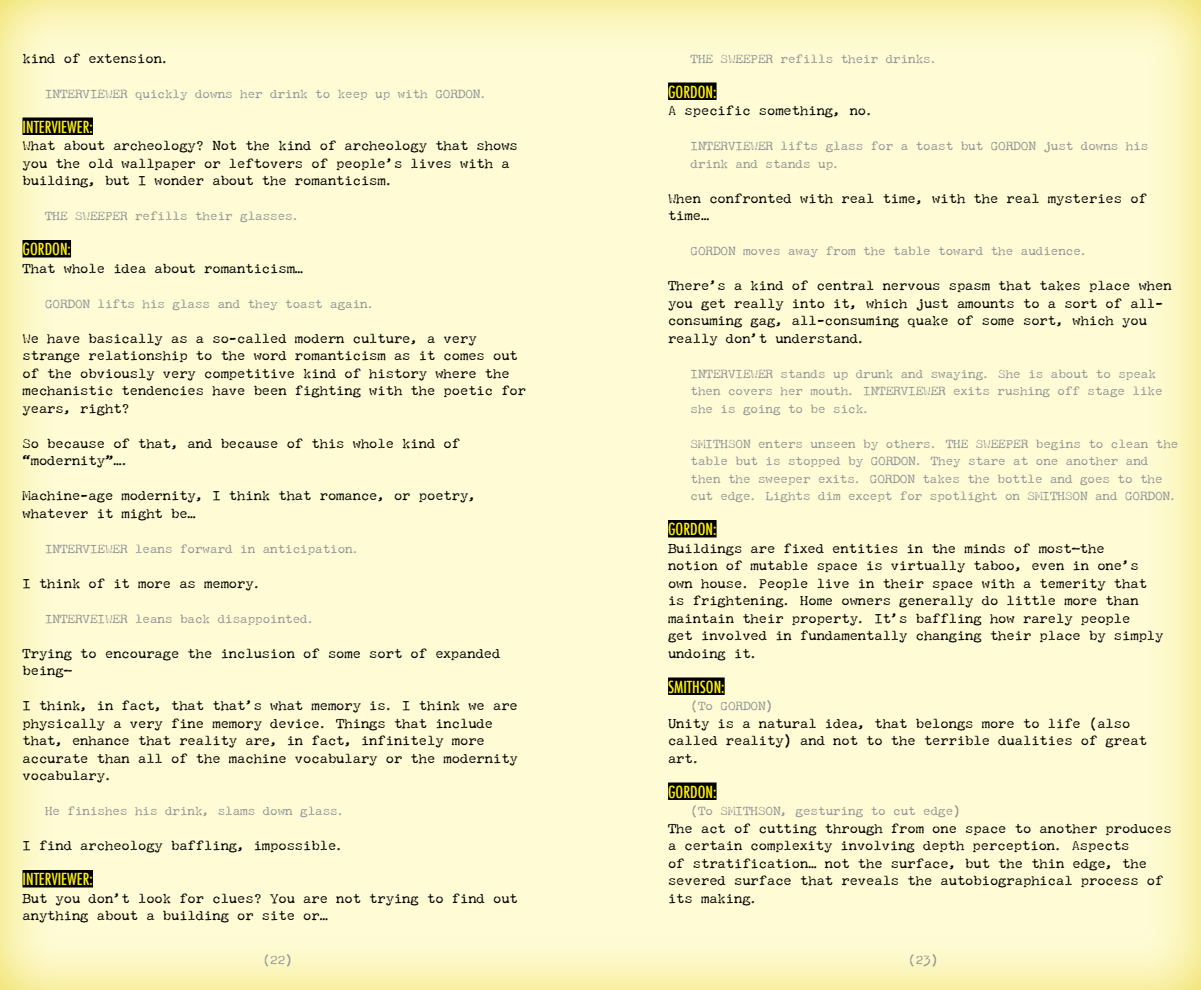
<style>
.page{position:relative;width:1201px;height:990px;background:#fff}
.page>*{position:absolute;margin:0;border:0;box-sizing:border-box;transform-origin:0 0}
.t1{font:500 condensed 16.25px "Futura";color:#fff200}
.t2{font:13.75px/17.5px "P22 Typewriter";color:#000}
.t3{font:12.5px/17.5px "P22 Typewriter";color:#939598}
</style>
<div class="page">
<div style="left:0;top:0;width:1200px;height:990px;background:#e0c900;opacity:.75"></div>
<div style="left:22px;top:118px;width:71px;height:17px;background:#000"></div>
<div style="left:22px;top:240px;width:49px;height:18px;background:#000"></div>
<div style="left:22px;top:870px;width:71px;height:18px;background:#000"></div>
<div style="left:668px;top:82px;width:48px;height:18px;background:#000"></div>
<div style="left:668px;top:520px;width:48px;height:18px;background:#000"></div>
<div style="left:668px;top:678px;width:56px;height:17px;background:#000"></div>
<div style="left:668px;top:782px;width:48px;height:18px;background:#000"></div>
<p class="t2" style="left:22px;top:49px;width:149px">kind of extension.</p>
<p class="t3" style="left:45px;top:84px;width:444px">INTERVIEWER quickly downs her drink to keep up with GORDON.</p>
<p class="t1" style="left:22px;top:116px;width:72px">INTERVIEWER:</p>
<p class="t2" style="left:22px;top:136px;width:497px">What about archeology? Not the kind of archeology that shows you the old wallpaper or leftovers of people’s lives with a building, but I wonder about the romanticism.</p>
<p class="t3" style="left:45px;top:207px;width:257px">THE SWEEPER refills their glasses.</p>
<p class="t1" style="left:22px;top:239px;width:50px">GORDON:</p>
<p class="t2" style="left:22px;top:259px;width:282px">That whole idea about romanticism…</p>
<p class="t3" style="left:45px;top:294px;width:332px">GORDON lifts his glass and they toast again.</p>
<p class="t2" style="left:22px;top:329px;width:505px">We have basically as a so-called modern culture, a very strange relationship to the word romanticism as it comes out of the obviously very competitive kind of history where the mechanistic tendencies have been fighting with the poetic for years, right?</p>
<p class="t2" style="left:22px;top:434px;width:439px">So because of that, and because of this whole kind of “modernity”….</p>
<p class="t2" style="left:22px;top:486px;width:455px">Machine-age modernity, I think that romance, or poetry, whatever it might be…</p>
<p class="t3" style="left:45px;top:539px;width:317px">INTERVIEWER leans forward in anticipation.</p>
<p class="t2" style="left:22px;top:574px;width:241px">I think of it more as memory.</p>
<p class="t3" style="left:45px;top:609px;width:272px">INTERVEIWER leans back disappointed.</p>
<p class="t2" style="left:22px;top:644px;width:479px">Trying to encourage the inclusion of some sort of expanded being—</p>
<p class="t2" style="left:22px;top:696px;width:497px">I think, in fact, that that’s what memory is. I think we are physically a very fine memory device. Things that include that, enhance that reality are, in fact, infinitely more accurate than all of the machine vocabulary or the modernity vocabulary.</p>
<p class="t3" style="left:45px;top:802px;width:302px">He finishes his drink, slams down glass.</p>
<p class="t2" style="left:22px;top:836px;width:323px">I find archeology baffling, impossible.</p>
<p class="t1" style="left:22px;top:869px;width:72px">INTERVIEWER:</p>
<p class="t2" style="left:22px;top:889px;width:497px">But you don’t look for clues? You are not trying to find out anything about a building or site or…</p>
<p class="t3" style="left:690px;top:49px;width:249px">THE SWEEPER refills their drinks.</p>
<p class="t1" style="left:668px;top:81px;width:50px">GORDON:</p>
<p class="t2" style="left:668px;top:101px;width:208px">A specific something, no.</p>
<p class="t3" style="left:690px;top:137px;width:459px">INTERVIEWER lifts glass for a toast but GORDON just downs his drink and stands up.</p>
<p class="t2" style="left:668px;top:189px;width:480px">When confronted with real time, with the real mysteries of time…</p>
<p class="t3" style="left:690px;top:242px;width:399px">GORDON moves away from the table toward the audience.</p>
<p class="t2" style="left:668px;top:276px;width:505px">There’s a kind of central nervous spasm that takes place when you get really into it, which just amounts to a sort of all&shy;consuming gag, all-consuming quake of some sort, which you really don’t understand.</p>
<p class="t3" style="left:690px;top:364px;width:473px">INTERVIEWER stands up drunk and swaying. She is about to speak then covers her mouth. INTERVIEWER exits rushing off stage like she is going to be sick.</p>
<p class="t3" style="left:690px;top:434px;width:489px">SMITHSON enters unseen by others. THE SWEEPER begins to clean the table but is stopped by GORDON. They stare at one another and then the sweeper exits. GORDON takes the bottle and goes to the cut edge. Lights dim except for spotlight on SMITHSON and GORDON.</p>
<p class="t1" style="left:668px;top:519px;width:50px">GORDON:</p>
<p class="t2" style="left:668px;top:539px;width:497px">Buildings are fixed entities in the minds of most—the<br>notion of mutable space is virtually taboo, even in one’s own house. People live in their space with a temerity that is frightening. Home owners generally do little more than maintain their property. It’s baffling how rarely people<br>get involved in fundamentally changing their place by simply undoing it.</p>
<p class="t1" style="left:668px;top:676px;width:58px">SMITHSON:</p>
<p class="t3" style="left:690px;top:697px;width:84px">(To GORDON)</p>
<p class="t2" style="left:668px;top:714px;width:480px">Unity is a natural idea, that belongs more to life (also called reality) and not to the terrible dualities of great art.</p>
<p class="t1" style="left:668px;top:781px;width:50px">GORDON:</p>
<p class="t3" style="left:690px;top:802px;width:272px">(To SMITHSON, gesturing to cut edge)</p>
<p class="t2" style="left:668px;top:819px;width:505px">The act of cutting through from one space to another produces a certain complexity involving depth perception. Aspects<br>of stratification… not the surface, but the thin edge, the severed surface that reveals the autobiographical process of its making.</p>
<p class="t3" style="left:263px;top:951px;width:31px">(22)</p>
<p class="t3" style="left:908px;top:951px;width:31px">(23)</p>
</div>
